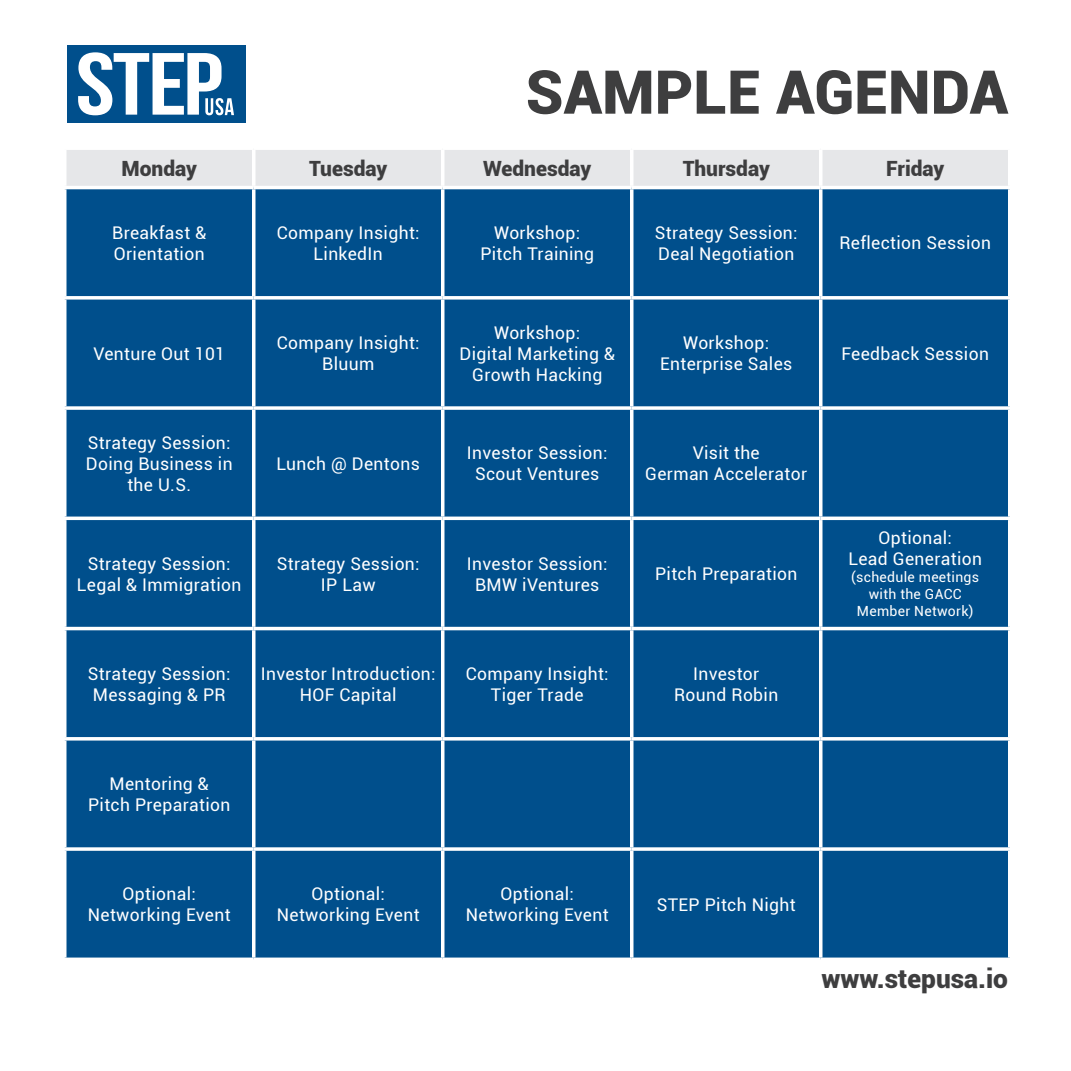
<style>
.page{position:relative;width:1071px;height:1071px;background:#fff}
.page>*{position:absolute;margin:0;border:0;box-sizing:border-box;transform-origin:0 0}
.t1{font:900 60.55px "Roboto";color:#3e3e3f}
.t2{font:900 26.25px "Roboto";color:#3e3e3f}
.t3{font:900 21px "Roboto";color:#3e3e3f}
.t4{font:17.5px/21px "Roboto";letter-spacing:.02em;color:#fff;text-align:center}
.t5{font:14px/16.8px "Roboto";letter-spacing:.02em;color:#fff;text-align:center}
</style>
<div class="page">
<div style="left:66px;top:150px;width:942px;height:36px;background:#e6e7e9"></div>
<div style="left:66px;top:189px;width:942px;height:769px;background:#004f8c"></div>
<svg style="left:252px;top:150px;width:4px;height:36px"></svg>
<hr style="left:441px;top:150px;width:3px;height:36px;background:#fff">
<svg style="left:630px;top:150px;width:4px;height:36px"></svg>
<hr style="left:819px;top:150px;width:3px;height:36px;background:#fff">
<svg style="left:252px;top:189px;width:4px;height:107px"></svg>
<hr style="left:441px;top:189px;width:3px;height:107px;background:#fff">
<svg style="left:630px;top:189px;width:4px;height:107px"></svg>
<hr style="left:819px;top:189px;width:3px;height:107px;background:#fff">
<svg style="left:64px;top:296px;width:190px;height:4px"></svg>
<svg style="left:254px;top:296px;width:189px;height:4px"></svg>
<svg style="left:252px;top:300px;width:4px;height:106px"></svg>
<svg style="left:443px;top:296px;width:189px;height:4px"></svg>
<hr style="left:441px;top:300px;width:3px;height:106px;background:#fff">
<svg style="left:632px;top:296px;width:189px;height:4px"></svg>
<svg style="left:630px;top:300px;width:4px;height:106px"></svg>
<svg style="left:821px;top:296px;width:189px;height:4px"></svg>
<hr style="left:819px;top:300px;width:3px;height:106px;background:#fff">
<svg style="left:64px;top:406px;width:190px;height:4px"></svg>
<svg style="left:254px;top:406px;width:189px;height:4px"></svg>
<svg style="left:252px;top:410px;width:4px;height:107px"></svg>
<svg style="left:443px;top:406px;width:189px;height:4px"></svg>
<hr style="left:441px;top:410px;width:3px;height:107px;background:#fff">
<svg style="left:632px;top:406px;width:189px;height:4px"></svg>
<svg style="left:630px;top:410px;width:4px;height:107px"></svg>
<svg style="left:821px;top:406px;width:189px;height:4px"></svg>
<hr style="left:819px;top:410px;width:3px;height:107px;background:#fff">
<hr style="left:63px;top:517px;width:191px;height:3px;background:#fff">
<hr style="left:254px;top:517px;width:189px;height:3px;background:#fff">
<svg style="left:252px;top:520px;width:4px;height:107px"></svg>
<hr style="left:443px;top:517px;width:189px;height:3px;background:#fff">
<hr style="left:441px;top:520px;width:3px;height:107px;background:#fff">
<hr style="left:632px;top:517px;width:189px;height:3px;background:#fff">
<svg style="left:630px;top:520px;width:4px;height:107px"></svg>
<hr style="left:821px;top:517px;width:191px;height:3px;background:#fff">
<hr style="left:819px;top:520px;width:3px;height:107px;background:#fff">
<hr style="left:63px;top:627px;width:191px;height:3px;background:#fff">
<hr style="left:254px;top:627px;width:189px;height:3px;background:#fff">
<svg style="left:252px;top:630px;width:4px;height:107px"></svg>
<hr style="left:443px;top:627px;width:189px;height:3px;background:#fff">
<hr style="left:441px;top:630px;width:3px;height:107px;background:#fff">
<hr style="left:632px;top:627px;width:189px;height:3px;background:#fff">
<svg style="left:630px;top:630px;width:4px;height:107px"></svg>
<hr style="left:821px;top:627px;width:191px;height:3px;background:#fff">
<hr style="left:819px;top:630px;width:3px;height:107px;background:#fff">
<svg style="left:64px;top:737px;width:190px;height:4px"></svg>
<svg style="left:254px;top:737px;width:189px;height:4px"></svg>
<svg style="left:252px;top:741px;width:4px;height:106px"></svg>
<svg style="left:443px;top:737px;width:189px;height:4px"></svg>
<hr style="left:441px;top:741px;width:3px;height:106px;background:#fff">
<svg style="left:632px;top:737px;width:189px;height:4px"></svg>
<svg style="left:630px;top:741px;width:4px;height:106px"></svg>
<svg style="left:821px;top:737px;width:189px;height:4px"></svg>
<hr style="left:819px;top:741px;width:3px;height:106px;background:#fff">
<svg style="left:64px;top:847px;width:190px;height:4px"></svg>
<svg style="left:254px;top:847px;width:189px;height:4px"></svg>
<svg style="left:252px;top:851px;width:4px;height:107px"></svg>
<svg style="left:443px;top:847px;width:189px;height:4px"></svg>
<hr style="left:441px;top:851px;width:3px;height:107px;background:#fff">
<svg style="left:632px;top:847px;width:189px;height:4px"></svg>
<svg style="left:630px;top:851px;width:4px;height:107px"></svg>
<svg style="left:821px;top:847px;width:189px;height:4px"></svg>
<hr style="left:819px;top:851px;width:3px;height:107px;background:#fff">
<div style="left:67px;top:45px;width:178px;height:77px;background:#004f8c"></div>
<svg style="left:78px;top:52px;width:156px;height:63px"></svg>
<p class="t1" style="left:526px;top:49px;width:484px">SAMPLE AGENDA</p>
<p class="t3" style="left:122px;top:153px;width:77px">Monday</p>
<p class="t3" style="left:309px;top:153px;width:80px">Tuesday</p>
<p class="t3" style="left:483px;top:153px;width:110px">Wednesday</p>
<p class="t3" style="left:683px;top:153px;width:89px">Thursday</p>
<p class="t3" style="left:886px;top:153px;width:60px">Friday</p>
<p class="t4" style="left:112px;top:221px;width:96px;text-align:left">Breakfast &amp;<br>Orientation</p>
<p class="t4" style="left:277px;top:221px;width:144px">Company Insight:</p>
<p class="t4" style="left:314px;top:242px;width:71px">LinkedIn</p>
<p class="t4" style="left:93px;top:342px;width:133px">Venture Out 101</p>
<p class="t4" style="left:86px;top:431px;width:148px">Strategy Session:<br>Doing Business in the U.S.</p>
<p class="t4" style="left:277px;top:332px;width:144px">Company Insight:</p>
<p class="t4" style="left:322px;top:353px;width:54px">Bluum</p>
<p class="t4" style="left:277px;top:452px;width:145px">Lunch @ Dentons</p>
<p class="t4" style="left:77px;top:552px;width:166px">Strategy Session:<br>Legal &amp; Immigration</p>
<p class="t4" style="left:277px;top:552px;width:144px">Strategy Session:</p>
<p class="t4" style="left:321px;top:573px;width:56px">IP Law</p>
<p class="t4" style="left:480px;top:221px;width:115px">Workshop:<br>Pitch Training</p>
<p class="t4" style="left:655px;top:221px;width:144px">Strategy Session:</p>
<p class="t4" style="left:658px;top:242px;width:138px">Deal Negotiation</p>
<p class="t4" style="left:459px;top:321px;width:157px">Workshop:<br>Digital Marketing &amp;<br>Growth Hacking</p>
<p class="t4" style="left:683px;top:332px;width:88px">Workshop:</p>
<p class="t4" style="left:660px;top:353px;width:134px">Enterprise Sales</p>
<p class="t4" style="left:467px;top:442px;width:142px">Investor Session:</p>
<p class="t4" style="left:475px;top:463px;width:126px">Scout Ventures</p>
<p class="t4" style="left:467px;top:552px;width:142px">Investor Session:</p>
<p class="t4" style="left:475px;top:573px;width:126px">BMW iVentures</p>
<p class="t4" style="left:645px;top:442px;width:164px">Visit the<br>German Accelerator</p>
<p class="t4" style="left:655px;top:563px;width:144px">Pitch Preparation</p>
<p class="t4" style="left:88px;top:662px;width:144px;text-align:left">Strategy Session:<br>Messaging &amp; PR</p>
<p class="t4" style="left:261px;top:662px;width:176px">Investor Introduction:</p>
<p class="t4" style="left:300px;top:683px;width:98px">HOF Capital</p>
<p class="t4" style="left:466px;top:662px;width:144px">Company Insight:</p>
<p class="t4" style="left:491px;top:683px;width:94px">Tiger Trade</p>
<p class="t4" style="left:674px;top:662px;width:106px">Investor<br>Round Robin</p>
<p class="t4" style="left:88px;top:773px;width:144px">Mentoring &amp;<br>Pitch Preparation</p>
<p class="t4" style="left:839px;top:232px;width:153px">Reflection Session</p>
<p class="t4" style="left:841px;top:342px;width:149px">Feedback Session</p>
<p class="t4" style="left:848px;top:527px;width:135px">Optional:<br>Lead Generation</p>
<p class="t5" style="left:851px;top:568px;width:129px">(schedule meetings with the GACC<br>Member Network)</p>
<p class="t4" style="left:88px;top:883px;width:144px">Optional:<br>Networking Event</p>
<p class="t4" style="left:277px;top:883px;width:144px">Optional:<br>Networking Event</p>
<p class="t4" style="left:466px;top:883px;width:144px">Optional:<br>Networking Event</p>
<p class="t4" style="left:657px;top:893px;width:140px">STEP Pitch Night</p>
<p class="t2" style="left:821px;top:960px;width:188px">www.stepusa.io</p>
</div>
